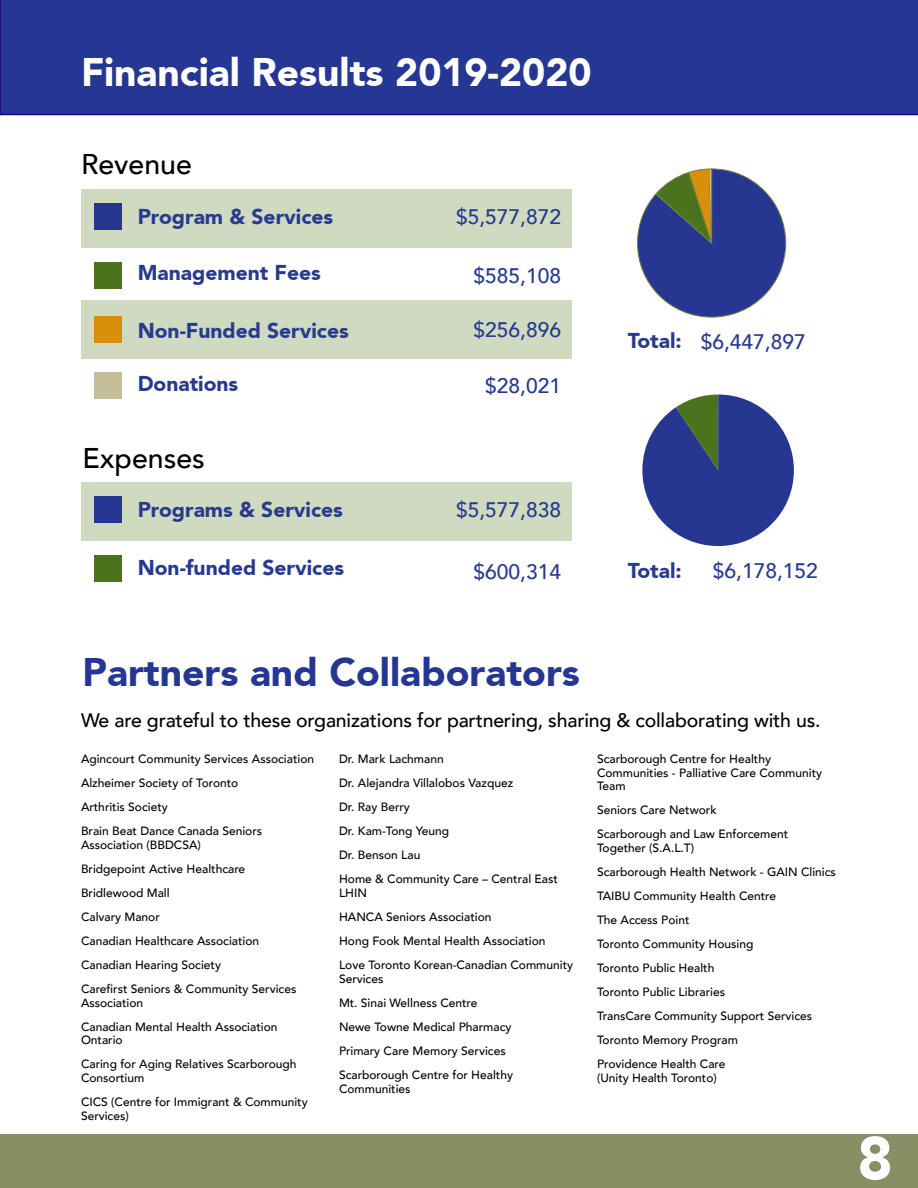
<style>
.page{position:relative;width:918px;height:1188px;background:#fff}
.page>*{position:absolute;margin:0;border:0;box-sizing:border-box;transform-origin:0 0}
.t1{font:900 60px "Avenir";color:#fff}
.t2{font:900 39px "Avenir";color:#fff}
.t3{font:900 39px "Avenir";color:#263793}
.t4{font:500 28.5px "Avenir";color:#000}
.t5{font:900 21px "Avenir";color:#273a8f}
.t6{font:500 21px "Avenir";color:#273a8f}
.t7{font:500 19.5px "Avenir";letter-spacing:-.01em;color:#000}
.t8{font:500 12px/24.2px "Avenir";color:#000}
.s1{font-weight:900}
</style>
<div class="page">
<div style="left:81px;top:189px;width:491px;height:59px;background:#d0dac1"></div>
<div style="left:81px;top:301px;width:491px;height:58px;background:#d0dac1"></div>
<div style="left:95px;top:203px;width:27px;height:27px;background:#273691"></div>
<div style="left:95px;top:262px;width:27px;height:27px;background:#4b731d"></div>
<div style="left:95px;top:316px;width:27px;height:27px;background:#d98f0a"></div>
<div style="left:95px;top:372px;width:27px;height:27px;background:#c5bd98"></div>
<div style="left:81px;top:483px;width:491px;height:58px;background:#d0dac1"></div>
<div style="left:95px;top:496px;width:27px;height:27px;background:#273691"></div>
<div style="left:95px;top:555px;width:27px;height:27px;background:#4b731d"></div>
<svg style="left:637px;top:168px;width:150px;height:150px"></svg>
<svg style="left:642px;top:394px;width:152px;height:152px"></svg>
<div style="left:0;top:1135px;width:918px;height:53px;background:#898f65"></div>
<div style="left:0;top:0;width:918px;height:115px;background:#263793"></div>
<h2 class="t2" style="left:81px;top:56px;width:512px">Financial Results 2019-2020</h2>
<h3 class="t4" style="left:81px;top:151px;width:112px">Revenue</h3>
<h3 class="t5" style="left:138px;top:207px;width:197px">Program &amp; Services</h3>
<h3 class="t6" style="left:456px;top:207px;width:107px">$5,577,872</h3>
<h3 class="t5" style="left:138px;top:264px;width:185px">Management Fees</h3>
<h3 class="t5" style="left:138px;top:321px;width:213px">Non-Funded Services</h3>
<h3 class="t5" style="left:138px;top:375px;width:102px">Donations</h3>
<h3 class="t6" style="left:474px;top:266px;width:89px">$585,108</h3>
<h3 class="t6" style="left:474px;top:321px;width:89px">$256,896</h3>
<h3 class="t6" style="left:485px;top:377px;width:77px">$28,021</h3>
<h3 class="t4" style="left:82px;top:445px;width:124px">Expenses</h3>
<h3 class="t5" style="left:138px;top:500px;width:207px">Programs &amp; Services</h3>
<h3 class="t6" style="left:456px;top:500px;width:107px">$5,577,838</h3>
<h3 class="t5" style="left:138px;top:559px;width:208px">Non-funded Services</h3>
<h3 class="t6" style="left:474px;top:563px;width:89px">$600,314</h3>
<h3 class="t6" style="left:628px;top:332px;width:180px"><span class="s1">Total:</span> $6,447,897</h3>
<h3 class="t5" style="left:628px;top:561px;width:56px">Total:</h3>
<h3 class="t6" style="left:713px;top:562px;width:107px">$6,178,152</h3>
<h2 class="t3" style="left:82px;top:655px;width:499px">Partners and Collaborators</h2>
<h3 class="t7" style="left:81px;top:712px;width:741px">We are grateful to these organizations for partnering, sharing &amp; collaborating with us.</h3>
<p class="t8" style="left:81px;top:748px;width:235px">Agincourt Community Services Association<br>Alzheimer Society of Toronto<br>Arthritis Society<br>Brain Beat Dance Canada Seniors</p>
<p class="t8" style="left:81px;top:834px;width:217px">Association (BBDCSA)<br>Bridgepoint Active Healthcare<br>Bridlewood Mall<br>Calvary Manor<br>Canadian Healthcare Association<br>Canadian Hearing Society<br>Carefirst Seniors &amp; Community Services</p>
<p class="t8" style="left:81px;top:992px;width:198px">Association<br>Canadian Mental Health Association</p>
<p class="t8" style="left:81px;top:1029px;width:217px">Ontario<br>Caring for Aging Relatives Scarborough</p>
<p class="t8" style="left:81px;top:1067px;width:228px">Consortium<br>CICS (Centre for Immigrant &amp; Community</p>
<p class="t8" style="left:81px;top:1104px;width:49px">Services)</p>
<p class="t8" style="left:339px;top:748px;width:220px">Dr. Mark Lachmann<br>Dr. Alejandra Villalobos Vazquez<br>Dr. Ray Berry<br>Dr. Kam-Tong Yeung<br>Dr. Benson Lau<br>Home &amp; Community Care – Central East</p>
<p class="t8" style="left:339px;top:882px;width:236px">LHIN<br>HANCA Seniors Association<br>Hong Fook Mental Health Association<br>Love Toronto Korean-Canadian Community</p>
<p class="t8" style="left:339px;top:968px;width:176px">Services<br>Mt. Sinai Wellness Centre<br>Newe Towne Medical Pharmacy<br>Primary Care Memory Services<br>Scarborough Centre for Healthy</p>
<p class="t8" style="left:339px;top:1077px;width:73px">Communities</p>
<p class="t8" style="left:597px;top:753px;width:227px;line-height:13.5px">Scarborough Centre for Healthy<br>Communities - Palliative Care Community<br>Team</p>
<p class="t8" style="left:597px;top:799px;width:193px">Seniors Care Network<br>Scarborough and Law Enforcement</p>
<p class="t8" style="left:597px;top:837px;width:240px">Together (S.A.L.T)<br>Scarborough Health Network - GAIN Clinics<br>TAIBU Community Health Centre<br>The Access Point<br>Toronto Community Housing<br>Toronto Public Health<br>Toronto Public Libraries<br>TransCare Community Support Services<br>Toronto Memory Program<br>Providence Health Care</p>
<p class="t8" style="left:597px;top:1067px;width:121px">(Unity Health Toronto)</p>
<h1 class="t1" style="left:857px;top:1132px;width:37px">8</h1>
</div>
